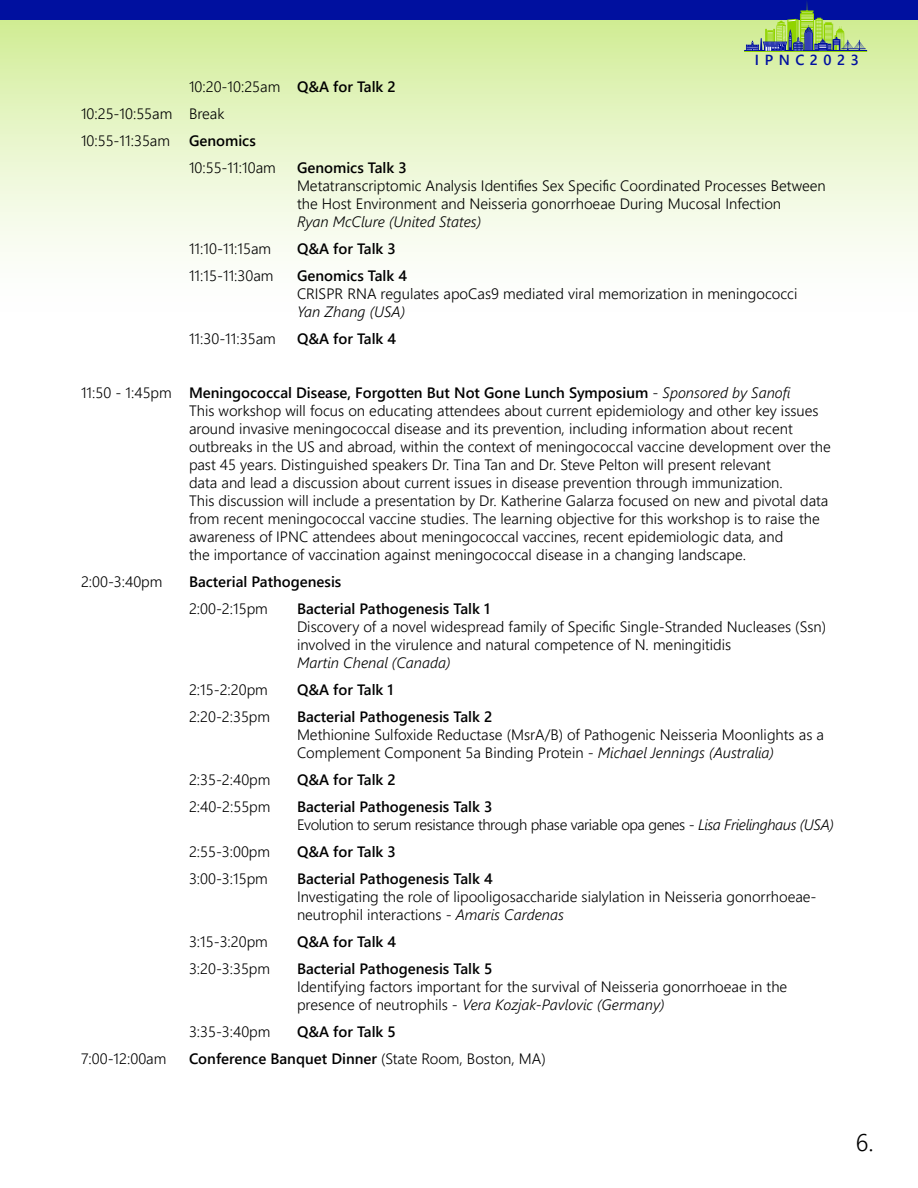
<style>
.page{position:relative;width:918px;height:1188px;background:#fff}
.page>*{position:absolute;margin:0;border:0;box-sizing:border-box;transform-origin:0 0}
.t1{font:300 24px "Segoe UI";color:#000}
.t2{font:300 15px/18px "Segoe UI";color:#000}
.t3{font:600 15px "Segoe UI";color:#000}
.t4{font:300 15px/18px "Segoe UI";letter-spacing:-.025em;color:#000}
.t5{font:italic 300 15px "Segoe UI";color:#000}
.t6{font:600 14.55px "Segoe UI";letter-spacing:.38em;color:#00109f}
.s1{font-weight:600}
.s2{font-style:italic}
.s3{font-weight:300}
</style>
<div class="page">
<div style="left:1px;top:0;width:917px;height:318px;background:linear-gradient(to bottom,#d0ec94,#fff)"></div>
<div style="left:1px;top:0;width:917px;height:19px;background:#00109f"></div>
<svg style="left:744px;top:1px;width:123px;height:50px"></svg>
<hr style="left:744px;top:51px;width:123px;height:1px;background:#91d400">
<p class="t6" style="left:755px;top:46px;width:105px">IPNC2023</p>
<p class="t2" style="left:81px;top:72px;width:316px;line-height:27px;text-indent:108px">10:20-10:25am <span class="s1">Q&amp;A for Talk 2<br></span>10:25-10:55am Break<br>10:55-11:35am</p>
<p class="t3" style="left:189px;top:126px;width:68px">Genomics</p>
<p class="t2" style="left:189px;top:157px;width:88px">10:55-11:10am</p>
<p class="t3" style="left:297px;top:153px;width:111px">Genomics Talk 3</p>
<p class="t2" style="left:297px;top:175px;width:530px">Metatranscriptomic Analysis Identifies Sex Specific Coordinated Processes Between the Host Environment and Neisseria gonorrhoeae During Mucosal Infection</p>
<p class="t5" style="left:297px;top:207px;width:186px">Ryan McClure (United States)</p>
<p class="t2" style="left:189px;top:238px;width:84px">11:10-11:15am</p>
<p class="t3" style="left:297px;top:234px;width:100px">Q&amp;A for Talk 3</p>
<p class="t2" style="left:189px;top:265px;width:86px">11:15-11:30am</p>
<p class="t3" style="left:297px;top:261px;width:112px">Genomics Talk 4</p>
<p class="t2" style="left:297px;top:283px;width:502px">CRISPR RNA regulates apoCas9 mediated viral memorization in meningococci</p>
<p class="t5" style="left:297px;top:297px;width:110px">Yan Zhang (USA)</p>
<p class="t2" style="left:189px;top:328px;width:88px">11:30-11:35am</p>
<p class="t3" style="left:297px;top:324px;width:101px">Q&amp;A for Talk 4</p>
<p class="t2" style="left:189px;top:382px;width:643px;text-indent:-108px">11:50 - 1:45pm <span class="s1">Meningococcal Disease, Forgotten But Not Gone Lunch Symposium</span> - <span class="s2">Sponsored by Sanofi<br></span>This workshop will focus on educating attendees about current epidemiology and other key issues around invasive meningococcal disease and its prevention, including information about recent outbreaks in the US and abroad, within the context of meningococcal vaccine development over the past 45 years. Distinguished speakers Dr. Tina Tan and Dr. Steve Pelton will present relevant<br>data and lead a discussion about current issues in disease prevention through immunization.<br>This discussion will include a presentation by Dr. Katherine Galarza focused on new and pivotal data from recent meningococcal vaccine studies. The learning objective for this workshop is to raise the awareness of IPNC attendees about meningococcal vaccines, recent epidemiologic data, and<br>the importance of vaccination against meningococcal disease in a changing landscape.</p>
<p class="t2" style="left:81px;top:571px;width:83px">2:00-3:40pm</p>
<p class="t3" style="left:189px;top:567px;width:154px">Bacterial Pathogenesis</p>
<p class="t2" style="left:189px;top:598px;width:80px">2:00-2:15pm</p>
<p class="t3" style="left:297px;top:594px;width:195px">Bacterial Pathogenesis Talk 1</p>
<p class="t2" style="left:297px;top:616px;width:531px">Discovery of a novel widespread family of Specific Single-Stranded Nucleases (Ssn) involved in the virulence and natural competence of N. meningitidis</p>
<p class="t5" style="left:297px;top:648px;width:155px">Martin Chenal (Canada)</p>
<p class="t2" style="left:189px;top:679px;width:80px">2:15-2:20pm</p>
<p class="t3" style="left:297px;top:675px;width:98px">Q&amp;A for Talk 1</p>
<p class="t2" style="left:189px;top:706px;width:83px">2:20-2:35pm</p>
<p class="t3" style="left:297px;top:702px;width:197px">Bacterial Pathogenesis Talk 2</p>
<p class="t2" style="left:297px;top:724px;width:529px">Methionine Sulfoxide Reductase (MsrA/B) of Pathogenic Neisseria Moonlights as a<br>Complement Component 5a Binding Protein - <span class="s2">Michael Jennings (Australia)</span></p>
<p class="t2" style="left:189px;top:769px;width:83px">2:35-2:40pm</p>
<p class="t3" style="left:297px;top:765px;width:100px">Q&amp;A for Talk 2</p>
<p class="t2" style="left:189px;top:796px;width:83px">2:40-2:55pm</p>
<p class="t4" style="left:297px;top:796px;width:538px"><span class="s1">Bacterial Pathogenesis Talk 3<br></span>Evolution to serum resistance through phase variable opa genes - <span class="s2">Lisa Frielinghaus (USA)</span></p>
<p class="t2" style="left:189px;top:841px;width:83px">2:55-3:00pm</p>
<p class="t3" style="left:297px;top:837px;width:100px">Q&amp;A for Talk 3</p>
<p class="t2" style="left:189px;top:868px;width:80px">3:00-3:15pm</p>
<p class="t3" style="left:297px;top:864px;width:197px">Bacterial Pathogenesis Talk 4</p>
<p class="t2" style="left:297px;top:886px;width:521px">Investigating the role of lipooligosaccharide sialylation in Neisseria gonorrhoeae&shy;neutrophil interactions - <span class="s2">Amaris Cardenas</span></p>
<p class="t2" style="left:189px;top:931px;width:80px">3:15-3:20pm</p>
<p class="t3" style="left:297px;top:927px;width:101px">Q&amp;A for Talk 4</p>
<p class="t2" style="left:189px;top:958px;width:83px">3:20-3:35pm</p>
<p class="t3" style="left:297px;top:954px;width:197px">Bacterial Pathogenesis Talk 5</p>
<p class="t2" style="left:297px;top:976px;width:492px">Identifying factors important for the survival of Neisseria gonorrhoeae in the presence of neutrophils - <span class="s2">Vera Kozjak-Pavlovic (Germany)</span></p>
<p class="t2" style="left:189px;top:1021px;width:83px">3:35-3:40pm</p>
<p class="t3" style="left:297px;top:1017px;width:100px">Q&amp;A for Talk 5</p>
<p class="t2" style="left:81px;top:1048px;width:87px">7:00-12:00am</p>
<p class="t3" style="left:189px;top:1044px;width:358px">Conference Banquet Dinner <span class="s3">(State Room, Boston, MA)</span></p>
<h1 class="t1" style="left:856px;top:1120px;width:19px">6.</h1>
</div>
